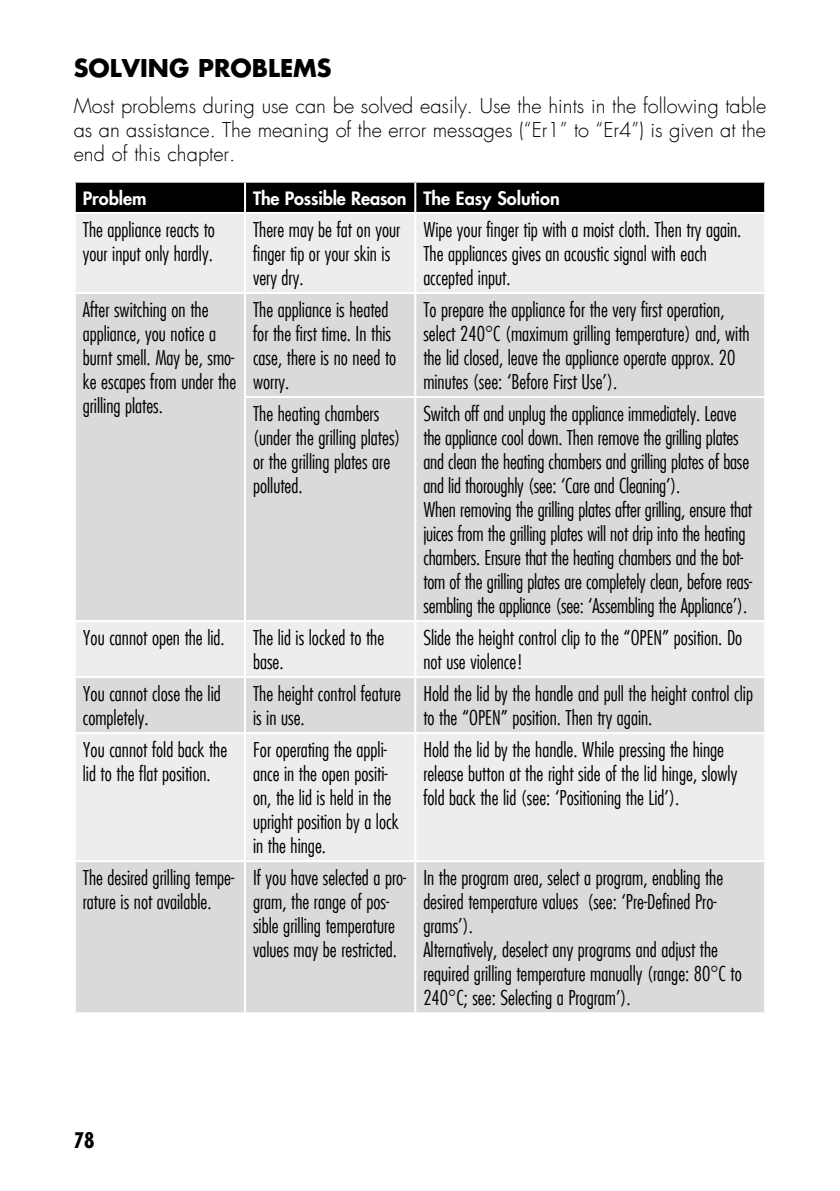
<style>
.page{position:relative;width:840px;height:1191px;background:#fff}
.page>*{position:absolute;margin:0;border:0;box-sizing:border-box;transform-origin:0 0}
.t1{font:700 24px "Futura LT";color:#000}
.t2{font:700 condensed 21px "Futura LT";color:#000}
.t3{font:300 condensed 20px/24px "Futura LT";color:#000}
.t4{font:300 20px/24px "Futura LT";color:#000;text-align:justify}
.t5{font:800 18px "Futura LT";color:#fff}
</style>
<div class="page">
<div style="left:76px;top:183px;width:687px;height:29px;background:#000"></div>
<div style="left:76px;top:214px;width:687px;height:78px;background:#ededed"></div>
<svg style="left:76px;top:294px;width:687px;height:718px;background:#dedede"></svg>
<hr style="left:244px;top:183px;width:2px;height:29px;background:#fff">
<hr style="left:414px;top:183px;width:2px;height:29px;background:#fff">
<hr style="left:244px;top:214px;width:2px;height:78px;background:#fff">
<hr style="left:414px;top:214px;width:2px;height:78px;background:#fff">
<hr style="left:244px;top:294px;width:2px;height:102px;background:#fff">
<hr style="left:414px;top:294px;width:2px;height:102px;background:#fff">
<hr style="left:244px;top:396px;width:171px;height:2px;background:#fff">
<hr style="left:244px;top:398px;width:2px;height:222px;background:#fff">
<hr style="left:415px;top:396px;width:350px;height:2px;background:#fff">
<hr style="left:414px;top:398px;width:2px;height:222px;background:#fff">
<hr style="left:74px;top:620px;width:171px;height:2px;background:#fff">
<hr style="left:245px;top:620px;width:170px;height:2px;background:#fff">
<hr style="left:244px;top:622px;width:2px;height:54px;background:#fff">
<hr style="left:415px;top:620px;width:350px;height:2px;background:#fff">
<hr style="left:414px;top:622px;width:2px;height:54px;background:#fff">
<hr style="left:74px;top:676px;width:171px;height:2px;background:#fff">
<hr style="left:245px;top:676px;width:170px;height:2px;background:#fff">
<hr style="left:244px;top:678px;width:2px;height:54px;background:#fff">
<hr style="left:415px;top:676px;width:350px;height:2px;background:#fff">
<hr style="left:414px;top:678px;width:2px;height:54px;background:#fff">
<hr style="left:74px;top:732px;width:171px;height:2px;background:#fff">
<hr style="left:245px;top:732px;width:170px;height:2px;background:#fff">
<hr style="left:244px;top:734px;width:2px;height:126px;background:#fff">
<hr style="left:415px;top:732px;width:350px;height:2px;background:#fff">
<hr style="left:414px;top:734px;width:2px;height:126px;background:#fff">
<hr style="left:74px;top:860px;width:171px;height:2px;background:#fff">
<hr style="left:245px;top:860px;width:170px;height:2px;background:#fff">
<hr style="left:244px;top:862px;width:2px;height:150px;background:#fff">
<hr style="left:415px;top:860px;width:350px;height:2px;background:#fff">
<hr style="left:414px;top:862px;width:2px;height:150px;background:#fff">
<p class="t1" style="left:74px;top:52px;width:259px">SOLVING PROBLEMS</p>
<p class="t4" style="left:74px;top:94px;width:693px">Most problems during use can be solved easily. Use the hints in the following table as an assistance. The meaning of the error messages (“Er1” to “Er4”) is given at the end of this chapter.</p>
<p class="t5" style="left:83px;top:186px;width:65px">Problem</p>
<p class="t5" style="left:253px;top:186px;width:308px">The Possible Reason The Easy Solution</p>
<p class="t3" style="left:83px;top:217px;width:134px">The appliance reacts to your input only hardly.</p>
<p class="t3" style="left:253px;top:217px;width:149px">There may be fat on your finger tip or your skin is very dry.</p>
<p class="t3" style="left:423px;top:217px;width:319px">Wipe your finger tip with a moist cloth. Then try again.<br>The appliances gives an acoustic signal with each accepted input.</p>
<p class="t3" style="left:83px;top:297px;width:155px">After switching on the appliance, you notice a burnt smell. May be, smo&shy;ke escapes from under the grilling plates.</p>
<p class="t3" style="left:253px;top:297px;width:145px">The appliance is heated for the first time. In this case, there is no need to worry.</p>
<p class="t3" style="left:423px;top:297px;width:328px">To prepare the appliance for the very first operation, select 240°C (maximum grilling temperature) and, with the lid closed, leave the appliance operate approx. 20 minutes (see: ‘Before First Use’).</p>
<p class="t3" style="left:253px;top:401px;width:149px">The heating chambers (under the grilling plates) or the grilling plates are polluted.</p>
<p class="t3" style="left:423px;top:401px;width:330px">Switch off and unplug the appliance immediately. Leave the appliance cool down. Then remove the grilling plates and clean the heating chambers and grilling plates of base and lid thoroughly (see: ‘Care and Cleaning’).<br>When removing the grilling plates after grilling, ensure that juices from the grilling plates will not drip into the heating chambers. Ensure that the heating chambers and the bot&shy;tom of the grilling plates are completely clean, before reas&shy;sembling the appliance (see: ‘Assembling the Appliance’).</p>
<p class="t3" style="left:83px;top:625px;width:143px">You cannot open the lid.</p>
<p class="t3" style="left:253px;top:625px;width:132px">The lid is locked to the base.</p>
<p class="t3" style="left:423px;top:625px;width:320px">Slide the height control clip to the “OPEN” position. Do not use violence!</p>
<p class="t3" style="left:83px;top:681px;width:139px">You cannot close the lid completely.</p>
<p class="t3" style="left:253px;top:681px;width:149px">The height control feature is in use.</p>
<p class="t3" style="left:423px;top:681px;width:331px">Hold the lid by the handle and pull the height control clip to the “OPEN” position. Then try again.</p>
<p class="t3" style="left:83px;top:737px;width:146px">You cannot fold back the lid to the flat position.</p>
<p class="t3" style="left:253px;top:737px;width:147px">For operating the appli&shy;ance in the open positi&shy;on, the lid is held in the upright position by a lock in the hinge.</p>
<p class="t3" style="left:423px;top:737px;width:315px">Hold the lid by the handle. While pressing the hinge release button at the right side of the lid hinge, slowly fold back the lid (see: ‘Positioning the Lid’).</p>
<p class="t3" style="left:83px;top:865px;width:153px">The desired grilling tempe&shy;rature is not available.</p>
<p class="t3" style="left:253px;top:865px;width:155px">If you have selected a pro&shy;gram, the range of pos&shy;sible grilling temperature values may be restricted.</p>
<p class="t3" style="left:423px;top:865px;width:320px">In the program area, select a program, enabling the desired temperature values (see: ‘Pre-Defined Pro&shy;grams’).<br>Alternatively, deselect any programs and adjust the required grilling temperature manually (range: 80°C to 240°C; see: Selecting a Program’).</p>
<p class="t2" style="left:74px;top:1127px;width:22px">78</p>
</div>
